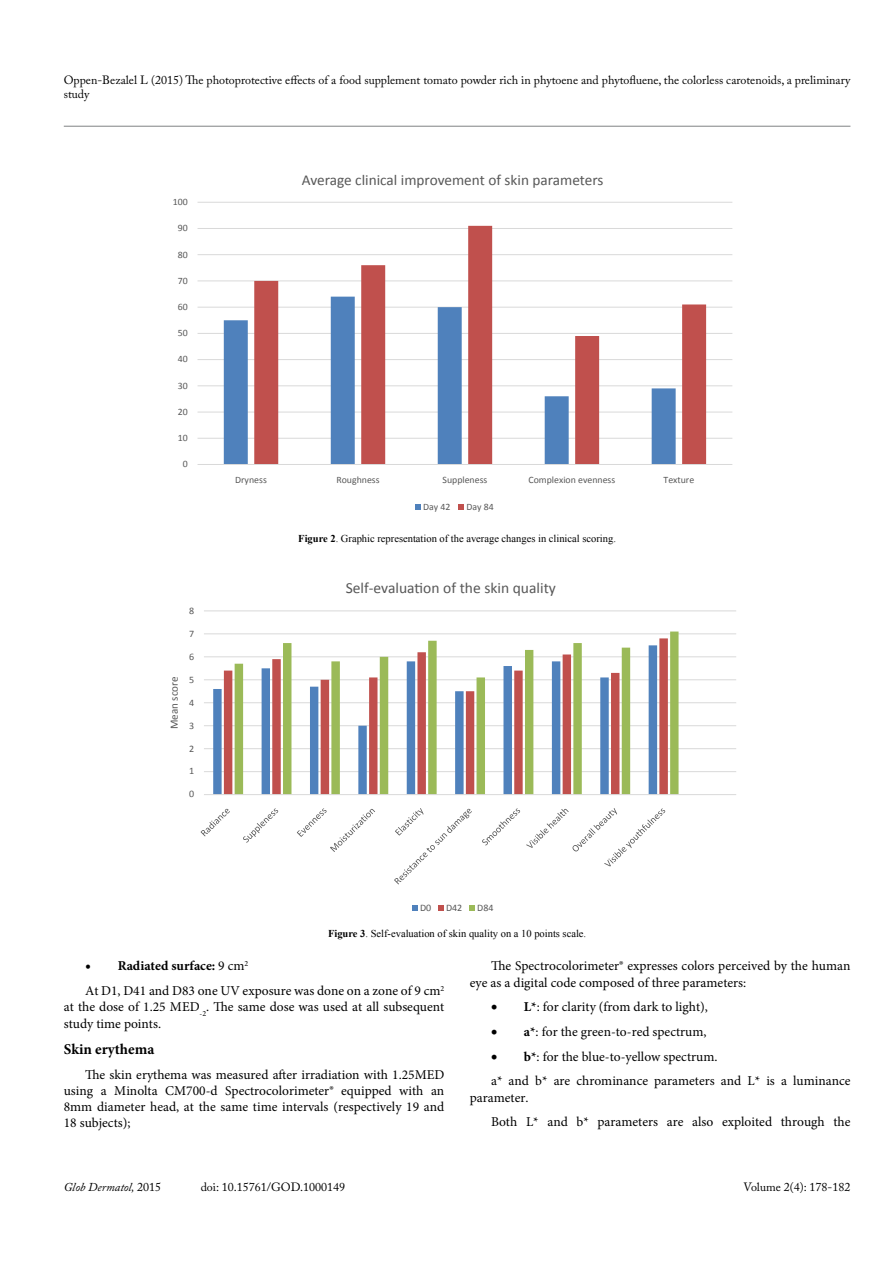
<style>
.page{position:relative;width:893px;height:1263px;background:#fff}
.page>*{position:absolute;margin:0;border:0;box-sizing:border-box;transform-origin:0 0}
.t1{font:15.45px "Calibri";color:#585858}
.t2{font:15.15px "Calibri";color:#585858}
.t3{font:700 15px "Minion Pro";color:#000}
.t4{font:13.5px/16.2px "Minion Pro";color:#000}
.t5{font:12px/14.4px "Adobe Caslon Pro";color:#000}
.t6{font:italic 12px "Adobe Caslon Pro";color:#000}
.t7{font:11.1px "Calibri";color:#585858}
.t8{font:10.5px "Times New Roman";color:#000}
.t9{font:9.9px "Calibri";color:#585858}
.t10{font:9.75px "Calibri";color:#585858}
.s1{font-weight:700}
.s2{font-weight:700;font-size:15px}
.s3{font-style:normal}
</style>
<div class="page">
<hr style="left:64px;top:126px;width:786px;height:1px;background:#808284">
<hr style="left:198px;top:202px;width:534px;height:1px;background:#d9d9d9">
<hr style="left:198px;top:228px;width:534px;height:1px;background:#d9d9d9">
<hr style="left:198px;top:254px;width:534px;height:1px;background:#d9d9d9">
<hr style="left:198px;top:281px;width:534px;height:1px;background:#d9d9d9">
<hr style="left:198px;top:307px;width:534px;height:1px;background:#d9d9d9">
<hr style="left:198px;top:333px;width:534px;height:1px;background:#d9d9d9">
<hr style="left:198px;top:359px;width:534px;height:1px;background:#d9d9d9">
<hr style="left:198px;top:386px;width:534px;height:1px;background:#d9d9d9">
<hr style="left:198px;top:412px;width:534px;height:1px;background:#d9d9d9">
<hr style="left:198px;top:438px;width:534px;height:1px;background:#d9d9d9">
<svg style="left:224px;top:306px;width:30px;height:158px;fill:#4f81bc"></svg>
<svg style="left:254px;top:226px;width:452px;height:238px"></svg>
<hr style="left:198px;top:464px;width:534px;height:1px;background:#d9d9d9">
<svg style="left:415px;top:504px;width:6px;height:6px"></svg>
<svg style="left:459px;top:504px;width:5px;height:6px"></svg>
<hr style="left:204px;top:611px;width:532px;height:1px;background:#d9d9d9">
<hr style="left:204px;top:634px;width:532px;height:1px;background:#d9d9d9">
<hr style="left:204px;top:656px;width:532px;height:1px;background:#d9d9d9">
<hr style="left:204px;top:679px;width:532px;height:1px;background:#d9d9d9">
<hr style="left:204px;top:702px;width:532px;height:1px;background:#d9d9d9">
<hr style="left:204px;top:725px;width:532px;height:1px;background:#d9d9d9">
<hr style="left:204px;top:748px;width:532px;height:1px;background:#d9d9d9">
<hr style="left:204px;top:771px;width:532px;height:1px;background:#d9d9d9">
<svg style="left:213px;top:656px;width:11px;height:138px"></svg>
<svg style="left:224px;top:656px;width:11px;height:138px;fill:#c0504d"></svg>
<svg style="left:235px;top:631px;width:443px;height:163px"></svg>
<hr style="left:204px;top:794px;width:532px;height:1px;background:#d9d9d9">
<svg style="left:201px;top:809px;width:29px;height:27px"></svg>
<svg style="left:243px;top:808px;width:35px;height:34px"></svg>
<svg style="left:297px;top:808px;width:78px;height:44px"></svg>
<svg style="left:394px;top:808px;width:78px;height:76px"></svg>
<svg style="left:482px;top:808px;width:38px;height:37px"></svg>
<svg style="left:526px;top:808px;width:139px;height:58px"></svg>
<svg style="left:412px;top:906px;width:6px;height:5px"></svg>
<svg style="left:438px;top:906px;width:6px;height:5px"></svg>
<svg style="left:469px;top:906px;width:6px;height:5px"></svg>
<p class="t5" style="left:64px;top:73px;width:788px">Oppen-Bezalel L (2015) The photoprotective effects of a food supplement tomato powder rich in phytoene and phytofluene, the colorless carotenoids, a preliminary study</p>
<p class="t10" style="left:173px;top:196px;width:16px">100</p>
<p class="t10" style="left:178px;top:222px;width:11px">90</p>
<p class="t10" style="left:178px;top:248px;width:11px">80</p>
<p class="t10" style="left:178px;top:274px;width:11px">70</p>
<p class="t10" style="left:178px;top:301px;width:11px">60</p>
<p class="t10" style="left:178px;top:327px;width:11px">50</p>
<p class="t10" style="left:178px;top:353px;width:11px">40</p>
<p class="t10" style="left:178px;top:379px;width:11px">30</p>
<p class="t10" style="left:178px;top:405px;width:11px">20</p>
<p class="t10" style="left:178px;top:432px;width:11px">10</p>
<p class="t10" style="left:183px;top:458px;width:6px">0</p>
<p class="t9" style="left:189px;top:604px;width:7px">8</p>
<p class="t9" style="left:189px;top:627px;width:7px">7</p>
<p class="t7" style="left:167px;top:729px;width:54px;rotate:-90deg">Mean score</p>
<p class="t9" style="left:189px;top:650px;width:7px">6</p>
<p class="t9" style="left:189px;top:673px;width:7px">5</p>
<p class="t9" style="left:189px;top:696px;width:7px">4</p>
<p class="t9" style="left:189px;top:719px;width:7px">3</p>
<p class="t9" style="left:189px;top:742px;width:7px">2</p>
<p class="t9" style="left:189px;top:765px;width:7px">1</p>
<p class="t9" style="left:189px;top:788px;width:7px">0</p>
<p class="t2" style="left:302px;top:170px;width:303px">Average clinical improvement of skin parameters</p>
<p class="t10" style="left:235px;top:474px;width:33px">Dryness</p>
<p class="t10" style="left:336px;top:474px;width:45px">Roughness</p>
<p class="t10" style="left:442px;top:474px;width:46px">Suppleness</p>
<p class="t10" style="left:528px;top:474px;width:88px">Complexion evenness</p>
<p class="t10" style="left:664px;top:474px;width:32px">Texture</p>
<p class="t10" style="left:423px;top:500px;width:29px">Day 42</p>
<p class="t10" style="left:466px;top:500px;width:29px">Day 84</p>
<p class="t8" style="left:298px;top:532px;width:319px"><span class="s1">Figure 2</span>. Graphic representation of the average changes in clinical scoring.</p>
<p class="t1" style="left:346px;top:578px;width:212px">Self-evaluation of the skin quality</p>
<p class="t9" style="left:420px;top:902px;width:13px">D0</p>
<p class="t9" style="left:446px;top:902px;width:18px">D42</p>
<p class="t9" style="left:477px;top:902px;width:18px">D84</p>
<p class="t8" style="left:328px;top:926px;width:260px"><span class="s1">Figure 3</span>. Self-evaluation of skin quality on a 10 points scale.</p>
<p class="t4" style="left:85px;top:954px;width:361px;line-height:24.8px"><span class="s2">•</span> <span class="s1">Radiated surface:</span> 9 cm<sup>2<br></sup>At D1, D41 and D83 one UV exposure was done on a zone of 9 cm<sup>2</sup></p>
<p class="t4" style="left:64px;top:999px;width:382px">at the dose of 1.25 MED<sub>-2</sub>. The same dose was used at all subsequent study time points.</p>
<p class="t3" style="left:64px;top:1039px;width:92px">Skin erythema</p>
<p class="t4" style="left:64px;top:1066px;width:382px;text-align:justify;text-indent:21px">The skin erythema was measured after irradiation with 1.25MED using a Minolta CM700-d Spectrocolorimeter® equipped with an 8mm diameter head, at the same time intervals (respectively 19 and 18 subjects);</p>
<p class="t4" style="left:470px;top:958px;width:382px;text-indent:21px">The Spectrocolorimeter® expresses colors perceived by the human eye as a digital code composed of three parameters:</p>
<p class="t4" style="left:491px;top:999px;width:218px">• <span class="s1">L*</span>: for clarity (from dark to light),</p>
<p class="t4" style="left:491px;top:1024px;width:217px">• <span class="s1">a*</span>: for the green-to-red spectrum,</p>
<p class="t4" style="left:491px;top:1044px;width:361px;line-height:24.8px">• <span class="s1">b*</span>: for the blue-to-yellow spectrum.<br>a* and b* are chrominance parameters and L* is a luminance</p>
<p class="t4" style="left:491px;top:1085px;width:361px;line-height:24.8px;text-indent:-21px">parameter.<br>Both L* and b* parameters are also exploited through the</p>
<p class="t6" style="left:64px;top:1180px;width:99px">Glob Dermatol, <span class="s3">2015</span></p>
<p class="t5" style="left:201px;top:1180px;width:146px">doi: 10.15761/GOD.1000149</p>
<p class="t5" style="left:743px;top:1180px;width:108px">Volume 2(4): 178-182</p>
</div>
